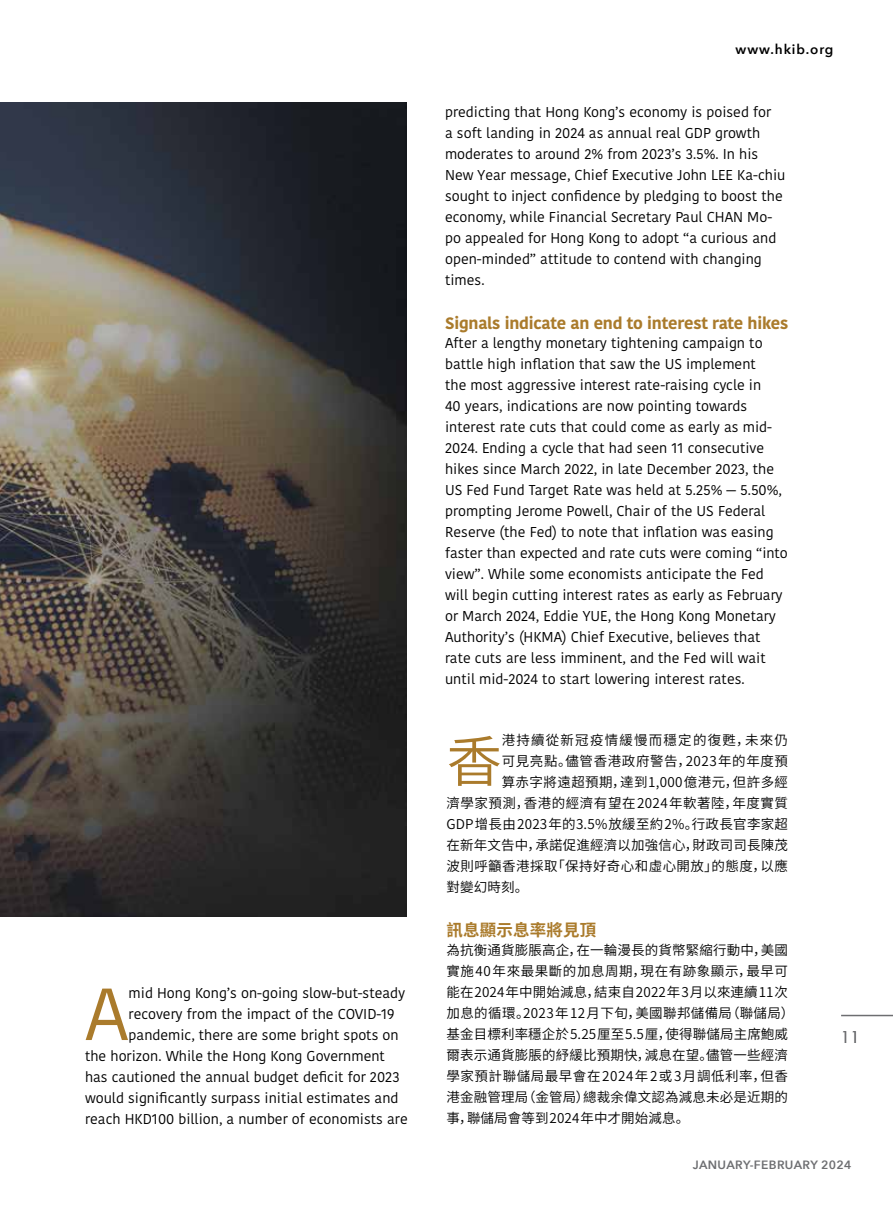
<style>
.page{position:relative;width:893px;height:1212px;background:#fff}
.page>*{position:absolute;margin:0;border:0;box-sizing:border-box;transform-origin:0 0}
.t1{font:73.35px "Kohinoor Bangla";color:#aa7b2c}
.t2{font:55.5px "Source Han Sans CN";color:#aa7b2c}
.t3{font:700 16.5px "Kohinoor Bangla";letter-spacing:-.01em;color:#aa7b2c}
.t4{font:700 16.5px "Source Han Sans CN";letter-spacing:.01em;color:#aa7b2c}
.t5{font:16.5px "Century Gothic";color:#6d6e71}
.t6{font:14.25px/21px "Kohinoor Bangla";color:#000}
.t7{font:13.5px/21px "Source Han Sans CN";letter-spacing:.01em;color:#000}
.t8{font:13.5px "Source Han Sans CN";letter-spacing:.03em;color:#000}
.t9{font:13.5px "Source Han Sans CN";letter-spacing:.09em;color:#000}
.t10{font:600 13.5px "Avenir Next";letter-spacing:.065em;color:#000}
.t11{font:600 12px "Avenir Next";letter-spacing:.03em;color:#6d6e71}
</style>
<div class="page">
<hr style="left:841px;top:1015px;width:52px;height:1px;background:#6d6e71">
<img style="left:0;top:102px;width:406px;height:814px">
<h1 class="t1" style="left:85px;top:958px;width:45px">A</h1>
<p class="t6" style="left:129px;top:982px;width:278px">mid Hong Kong’s on-going slow-but-steady</p>
<p class="t6" style="left:129px;top:1003px;width:267px">recovery from the impact of the COVID-19</p>
<p class="t6" style="left:129px;top:1024px;width:272px">pandemic, there are some bright spots on</p>
<p class="t6" style="left:85px;top:1045px;width:301px">the horizon. While the Hong Kong Government</p>
<p class="t6" style="left:85px;top:1066px;width:316px">has cautioned the annual budget deficit for 2023</p>
<p class="t6" style="left:85px;top:1087px;width:315px">would significantly surpass initial estimates and</p>
<p class="t6" style="left:85px;top:1108px;width:324px">reach HKD100 billion, a number of economists are</p>
<p class="t10" style="left:736px;top:38px;width:99px">www.hkib.org</p>
<p class="t6" style="left:445px;top:101px;width:342px">predicting that Hong Kong’s economy is poised for<br>a soft landing in 2024 as annual real GDP growth moderates to around 2% from 2023’s 3.5%. In his New Year message, Chief Executive John LEE Ka-chiu sought to inject confidence by pledging to boost the economy, while Financial Secretary Paul CHAN Mo&shy;po appealed for Hong Kong to adopt “a curious and open-minded” attitude to contend with changing times.</p>
<p class="t3" style="left:445px;top:309px;width:345px">Signals indicate an end to interest rate hikes</p>
<p class="t6" style="left:445px;top:332px;width:344px">After a lengthy monetary tightening campaign to battle high inflation that saw the US implement<br>the most aggressive interest rate-raising cycle in<br>40 years, indications are now pointing towards interest rate cuts that could come as early as mid-2024. Ending a cycle that had seen 11 consecutive hikes since March 2022, in late December 2023, the US Fed Fund Target Rate was held at 5.25% — 5.50%, prompting Jerome Powell, Chair of the US Federal Reserve (the Fed) to note that inflation was easing faster than expected and rate cuts were coming “into view”. While some economists anticipate the Fed will begin cutting interest rates as early as February or March 2024, Eddie YUE, the Hong Kong Monetary Authority’s (HKMA) Chief Executive, believes that rate cuts are less imminent, and the Fed will wait until mid-2024 to start lowering interest rates.</p>
<h2 class="t2" style="left:446px;top:730px;width:57px">香</h2>
<p class="t9" style="left:502px;top:732px;width:288px">港持續從新冠疫情緩慢而穩定的復甦，未來仍</p>
<p class="t8" style="left:502px;top:753px;width:288px">可見亮點。儘管香港政府警告，2023年的年度預</p>
<p class="t8" style="left:502px;top:774px;width:288px">算赤字將遠超預期，達到1,000億港元，但許多經</p>
<p class="t8" style="left:446px;top:795px;width:343px">濟學家預測，香港的經濟有望在2024年軟著陸，年度實質</p>
<p class="t8" style="left:446px;top:816px;width:343px">GDP增長由2023年的3.5%放緩至約2%。行政長官李家超</p>
<p class="t7" style="left:446px;top:835px;width:343px">在新年文告中，承諾促進經濟以加強信心，財政司司長陳茂</p>
<p class="t8" style="left:446px;top:858px;width:343px">波則呼籲香港採取「保持好奇心和虛心開放」的態度，以應</p>
<p class="t8" style="left:446px;top:879px;width:83px">對變幻時刻。</p>
<p class="t4" style="left:446px;top:921px;width:151px">訊息顯示息率將見頂</p>
<p class="t7" style="left:446px;top:940px;width:349px">為抗衡通貨膨脹高企，在一輪漫長的貨幣緊縮行動中，美國實施40年來最果斷的加息周期，現在有跡象顯示，最早可能在2024年中開始減息，結束自2022年3月以來連續11次加息的循環。2023年12月下旬，美國聯邦儲備局（聯儲局）基金目標利率穩企於5.25厘至5.5厘，使得聯儲局主席鮑威爾表示通貨膨脹的紓緩比預期快，減息在望。儘管一些經濟學家預計聯儲局最早會在2024年2或3月調低利率，但香港金融管理局（金管局）總裁余偉文認為減息未必是近期的事，聯儲局會等到2024年中才開始減息。</p>
<p class="t5" style="left:841px;top:1027px;width:21px">11</p>
<p class="t11" style="left:693px;top:1154px;width:160px">JANUARY‑FEBRUARY 2024</p>
</div>
